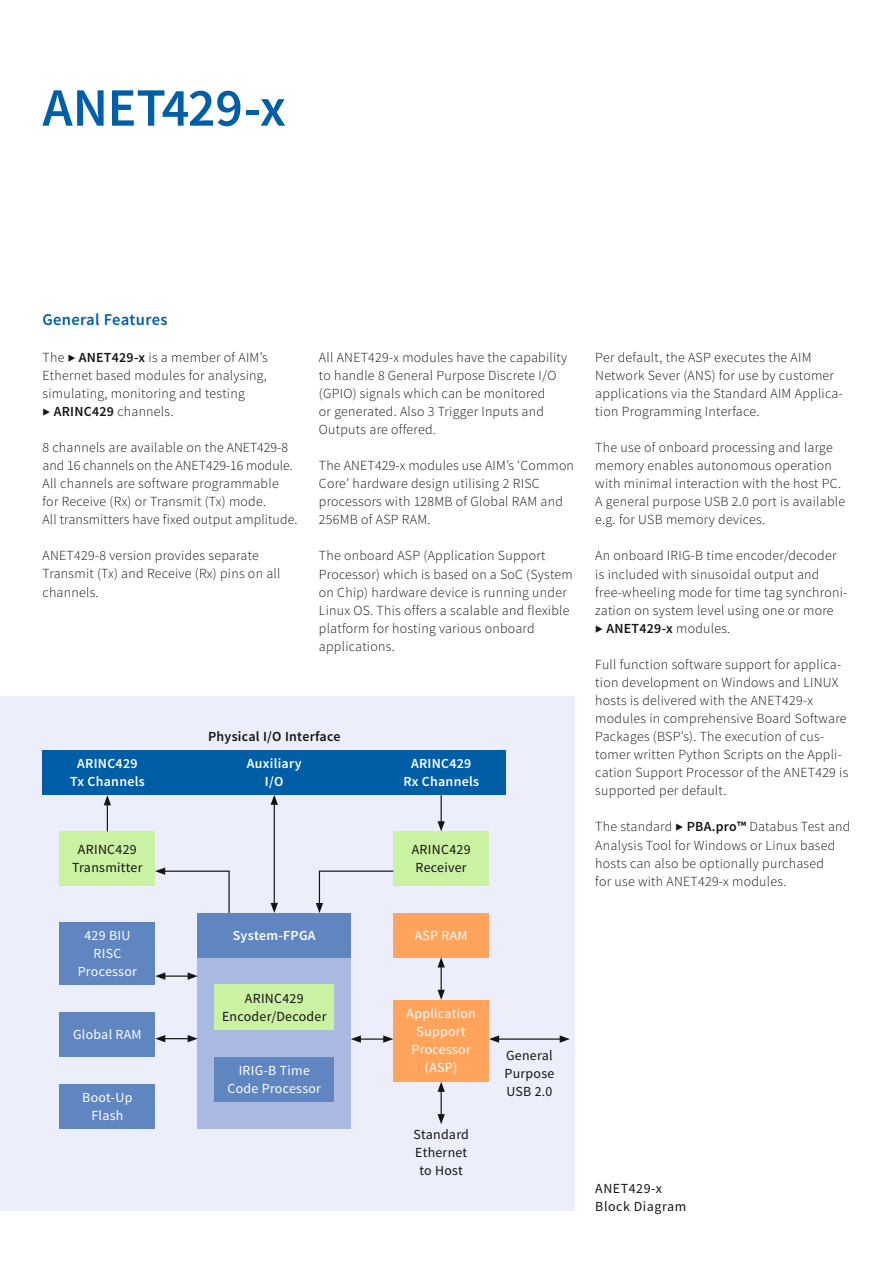
<style>
.page{position:relative;width:893px;height:1263px;background:#fff}
.page>*{position:absolute;margin:0;border:0;box-sizing:border-box;transform-origin:0 0}
.t1{font:600 54px "Source Sans Pro";letter-spacing:-.01em;color:#005ea6}
.t2{font:600 16.5px "Source Sans Pro";letter-spacing:.02em;color:#005ea6}
.t3{font:300 13.8px/18px "Source Sans Pro";letter-spacing:.02em;color:#131413}
.t4{font:13.8px/18px "Source Sans Pro";letter-spacing:.02em;color:#fff;text-align:center}
.t5{font:13.8px/18px "Source Sans Pro";letter-spacing:.02em;color:#131413;text-align:center}
.t6{font:600 13.8px/18px "Source Sans Pro";letter-spacing:.02em;color:#fff;text-align:center}
.t7{font:13.8px/18px "Source Sans Pro";letter-spacing:.04em;color:#131413}
.t8{font:600 13.8px "Source Sans Pro";letter-spacing:.02em;color:#131413}
.s1{font-weight:600}
</style>
<div class="page">
<div style="left:0;top:696px;width:574px;height:515px;background:#eceefb"></div>
<div style="left:43px;top:750px;width:463px;height:45px;background:#005ea6"></div>
<div style="left:60px;top:831px;width:95px;height:54px;background:#cbf1a3"></div>
<div style="left:60px;top:922px;width:95px;height:62px;background:#6086c1"></div>
<div style="left:393px;top:913px;width:96px;height:45px;background:#ffa35d"></div>
<div style="left:60px;top:1012px;width:95px;height:45px;background:#6086c1"></div>
<div style="left:60px;top:1084px;width:95px;height:45px;background:#6086c1"></div>
<div style="left:393px;top:1000px;width:96px;height:82px;background:#ffa35d"></div>
<div style="left:198px;top:913px;width:153px;height:216px;background:#a9b9e2"></div>
<div style="left:215px;top:984px;width:119px;height:46px;background:#cbf1a3"></div>
<div style="left:215px;top:1057px;width:119px;height:45px;background:#6086c1"></div>
<div style="left:393px;top:831px;width:96px;height:54px;background:#cbf1a3"></div>
<svg style="left:104px;top:795px;width:7px;height:36px"></svg>
<svg style="left:437px;top:795px;width:8px;height:36px"></svg>
<hr style="left:274px;top:802px;width:1px;height:103px;background:#131413">
<svg style="left:271px;top:903px;width:7px;height:10px"></svg>
<svg style="left:271px;top:795px;width:7px;height:10px"></svg>
<svg style="left:437px;top:1082px;width:8px;height:42px"></svg>
<svg style="left:437px;top:957px;width:8px;height:43px"></svg>
<hr style="left:163px;top:975px;width:27px;height:2px;background:#131413">
<svg style="left:188px;top:972px;width:10px;height:8px"></svg>
<svg style="left:155px;top:972px;width:10px;height:8px"></svg>
<svg style="left:155px;top:1035px;width:43px;height:7px"></svg>
<hr style="left:359px;top:1038px;width:27px;height:2px;background:#131413">
<svg style="left:383px;top:1035px;width:10px;height:8px"></svg>
<svg style="left:351px;top:1035px;width:10px;height:8px"></svg>
<hr style="left:497px;top:1038px;width:65px;height:2px;background:#131413">
<svg style="left:560px;top:1035px;width:10px;height:8px"></svg>
<svg style="left:489px;top:1035px;width:10px;height:8px"></svg>
<svg style="left:155px;top:867px;width:75px;height:47px"></svg>
<svg style="left:316px;top:870px;width:79px;height:43px"></svg>
<div style="left:198px;top:913px;width:153px;height:45px;background:#6086c1"></div>
<h1 class="t1" style="left:43px;top:74px;width:245px">ANET429-x</h1>
<p class="t2" style="left:43px;top:310px;width:126px">General Features</p>
<p class="t3" style="left:43px;top:348px;width:227px">The ▶ <span class="s1">ANET429-x</span> is a member of AIM’s<br>Ethernet based modules for analysing, simulating, monitoring and testing<br>▶ <span class="s1">ARINC429</span> channels.</p>
<p class="t3" style="left:43px;top:438px;width:257px">8 channels are available on the ANET429-8 and 16 channels on the ANET429-16 module.<br>All channels are software programmable for Receive (Rx) or Transmit (Tx) mode.<br>All transmitters have fixed output amplitude.</p>
<p class="t3" style="left:43px;top:547px;width:239px">ANET429-8 version provides separate<br>Transmit (Tx) and Receive (Rx) pins on all channels.</p>
<p class="t3" style="left:319px;top:348px;width:250px">All ANET429-x modules have the capability to handle 8 General Purpose Discrete I/O (GPIO) signals which can be monitored<br>or generated. Also 3 Trigger Inputs and Outputs are offered.</p>
<p class="t3" style="left:319px;top:457px;width:257px">The ANET429-x modules use AIM’s ‘Common Core’ hardware design utilising 2 RISC processors with 128MB of Global RAM and 256MB of ASP RAM.</p>
<p class="t3" style="left:319px;top:547px;width:255px">The onboard ASP (Application Support Processor) which is based on a SoC (System on Chip) hardware device is running under Linux OS. This offers a scalable and flexible platform for hosting various onboard applications.</p>
<p class="t6" style="left:70px;top:755px;width:76px">ARINC429<br>Tx Channels</p>
<p class="t5" style="left:72px;top:841px;width:72px">ARINC429<br>Transmitter</p>
<p class="t8" style="left:208px;top:728px;width:134px">Physical I/O Interface</p>
<p class="t6" style="left:247px;top:755px;width:56px">Auxiliary<br>I/O</p>
<p class="t6" style="left:403px;top:755px;width:77px">ARINC429<br>Rx Channels</p>
<p class="t5" style="left:412px;top:841px;width:60px;text-align:left">ARINC429<br>Receiver</p>
<p class="t4" style="left:78px;top:926px;width:61px">429 BIU<br>RISC<br>Processor</p>
<p class="t4" style="left:415px;top:927px;width:54px">ASP RAM</p>
<p class="t6" style="left:233px;top:927px;width:84px">System-FPGA</p>
<p class="t4" style="left:73px;top:1026px;width:70px">Global RAM</p>
<p class="t4" style="left:82px;top:1089px;width:52px">Boot-Up<br>Flash</p>
<p class="t5" style="left:222px;top:989px;width:106px">ARINC429<br>Encoder/Decoder</p>
<p class="t4" style="left:228px;top:1062px;width:95px">IRIG-B Time<br>Code Processor</p>
<p class="t4" style="left:407px;top:1005px;width:71px">Application<br>Support<br>Processor (ASP)</p>
<p class="t5" style="left:413px;top:1125px;width:57px">Standard<br>Ethernet to Host</p>
<p class="t5" style="left:504px;top:1047px;width:51px;text-align:justify">General Purpose USB 2.0</p>
<p class="t3" style="left:595px;top:348px;width:249px">Per default, the ASP executes the AIM Network Sever (ANS) for use by customer applications via the Standard AIM Applica&shy;tion Programming Interface.</p>
<p class="t3" style="left:595px;top:438px;width:251px">The use of onboard processing and large memory enables autonomous operation with minimal interaction with the host PC.<br>A general purpose USB 2.0 port is available e.g. for USB memory devices.</p>
<p class="t3" style="left:595px;top:547px;width:254px">An onboard IRIG-B time encoder/decoder is included with sinusoidal output and free-wheeling mode for time tag synchroni&shy;zation on system level using one or more<br>▶ <span class="s1">ANET429-x</span> modules.</p>
<p class="t3" style="left:595px;top:655px;width:254px">Full function software support for applica&shy;tion development on Windows and LINUX hosts is delivered with the ANET429-x modules in comprehensive Board Software Packages (BSP’s). The execution of cus&shy;tomer written Python Scripts on the Appli&shy;cation Support Processor of the ANET429 is supported per default.</p>
<p class="t3" style="left:595px;top:818px;width:257px">The standard ▶ <span class="s1">PBA.pro™</span> Databus Test and Analysis Tool for Windows or Linux based hosts can also be optionally purchased<br>for use with ANET429-x modules.</p>
<p class="t7" style="left:595px;top:1179px;width:92px">ANET429-x<br>Block Diagram</p>
</div>
